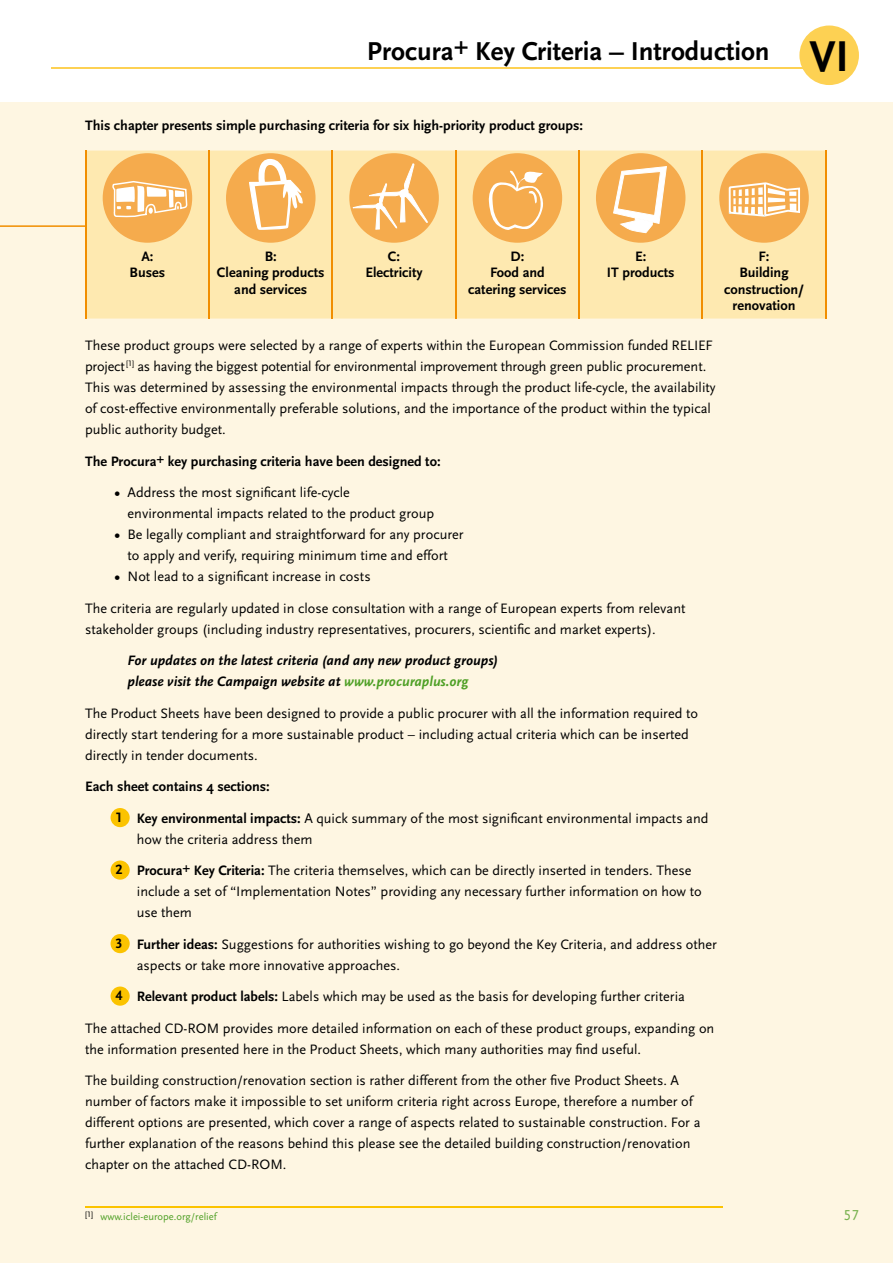
<style>
.page{position:relative;width:893px;height:1263px;background:#fff}
.page>*{position:absolute;margin:0;border:0;box-sizing:border-box;transform-origin:0 0}
.t1{font:700 45px "Scala Sans";color:#000}
.t2{font:700 27px "Scala Sans";color:#000}
.t3{font:15px "Scala Sans Caps";color:#78b14e}
.t4{font:14.25px/21px "Scala Sans";color:#000}
.t5{font:700 14.25px/16.5px "Scala Sans";color:#000;text-align:center}
.t6{font:italic 700 14.25px/21px "Scala Sans";color:#000}
.t7{font:10.5px "Scala Sans";color:#4fa026}
.s1{color:#4fa026}
.s2{font-family:"Scala Sans Figures";font-weight:700}
.s3{font-weight:700}
</style>
<div class="page">
<div style="left:0;top:102px;width:893px;height:1161px;background:#fef6e2"></div>
<hr style="left:51px;top:67px;width:778px;height:2px;background:#fdd153">
<div style="left:799px;top:26px;width:60px;height:59px;background:#fdd153;border-radius:50%"></div>
<div style="left:87px;top:151px;width:738px;height:168px;background:#fee9b0"></div>
<hr style="left:85px;top:151px;width:2px;height:99px;background:#f18e00">
<hr style="left:208px;top:151px;width:2px;height:99px;background:#f18e00">
<hr style="left:332px;top:151px;width:1px;height:99px;background:#f18e00">
<hr style="left:455px;top:151px;width:1px;height:99px;background:#f18e00">
<hr style="left:578px;top:151px;width:2px;height:99px;background:#f18e00">
<hr style="left:702px;top:151px;width:1px;height:99px;background:#f18e00">
<hr style="left:825px;top:151px;width:1px;height:99px;background:#f18e00">
<hr style="left:85px;top:250px;width:2px;height:69px;background:#f18e00">
<hr style="left:208px;top:250px;width:2px;height:69px;background:#f18e00">
<hr style="left:332px;top:250px;width:1px;height:69px;background:#f18e00">
<hr style="left:455px;top:250px;width:1px;height:69px;background:#f18e00">
<hr style="left:578px;top:250px;width:2px;height:69px;background:#f18e00">
<hr style="left:702px;top:250px;width:1px;height:69px;background:#f18e00">
<hr style="left:825px;top:250px;width:1px;height:69px;background:#f18e00">
<div style="left:103px;top:153px;width:89px;height:90px;background:#f5ab4d;border-radius:50%"></div>
<svg style="left:112px;top:152px;width:76px;height:66px"></svg>
<div style="left:226px;top:153px;width:90px;height:90px;background:#f5ab4d;border-radius:50%"></div>
<svg style="left:248px;top:156px;width:56px;height:74px"></svg>
<div style="left:349px;top:153px;width:90px;height:90px;background:#f5ab4d;border-radius:50%"></div>
<svg style="left:353px;top:164px;width:75px;height:65px"></svg>
<div style="left:473px;top:153px;width:89px;height:90px;background:#f5ab4d;border-radius:50%"></div>
<svg style="left:488px;top:170px;width:55px;height:60px"></svg>
<div style="left:596px;top:153px;width:89px;height:90px;background:#f5ab4d;border-radius:50%"></div>
<svg style="left:613px;top:166px;width:54px;height:69px"></svg>
<div style="left:719px;top:153px;width:90px;height:90px;background:#f5ab4d;border-radius:50%"></div>
<svg style="left:728px;top:152px;width:73px;height:65px"></svg>
<div style="left:111px;top:808px;width:19px;height:19px;background:#fbc300;border-radius:50%"></div>
<div style="left:111px;top:860px;width:19px;height:20px;background:#fbc300;border-radius:50%"></div>
<div style="left:111px;top:934px;width:19px;height:19px;background:#fbc300;border-radius:50%"></div>
<div style="left:111px;top:986px;width:19px;height:20px;background:#fbc300;border-radius:50%"></div>
<hr style="left:85px;top:1206px;width:638px;height:2px;background:#fbc300">
<svg style="left:0;top:225px;width:85px;height:2px"></svg>
<h2 class="t2" style="left:367px;top:36px;width:404px">Procura+ Key Criteria – Introduction</h2>
<p class="t5" style="left:85px;top:117px;width:500px">This chapter presents simple purchasing criteria for six high-priority product groups:</p>
<h1 class="t1" style="left:809px;top:32px;width:41px">VI</h1>
<p class="t5" style="left:130px;top:248px;width:37px">A:<br>Buses</p>
<p class="t5" style="left:217px;top:248px;width:109px">B:<br>Cleaning products and services</p>
<p class="t5" style="left:365px;top:248px;width:59px">C:<br>Electricity</p>
<p class="t5" style="left:468px;top:248px;width:100px">D:<br>Food and catering services</p>
<p class="t5" style="left:607px;top:248px;width:69px">E:<br>IT products</p>
<p class="t5" style="left:724px;top:248px;width:81px">F:<br>Building construction/ renovation</p>
<p class="t4" style="left:85px;top:335px;width:632px">These product groups were selected by a range of experts within the European Commission funded RELIEF project <sup>[1]</sup> as having the biggest potential for environmental improvement through green public procurement.<br>This was determined by assessing the environmental impacts through the product life-cycle, the availability of cost-effective environmentally preferable solutions, and the importance of the product within the typical public authority budget.</p>
<p class="t5" style="left:85px;top:453px;width:357px">The Procura+ key purchasing criteria have been designed to:</p>
<p class="t4" style="left:128px;top:482px;width:338px">Address the most significant life-cycle<br>environmental impacts related to the product group<br>Be legally compliant and straightforward for any procurer to apply and verify, requiring minimum time and effort Not lead to a significant increase in costs</p>
<p class="t4" style="left:85px;top:598px;width:602px">The criteria are regularly updated in close consultation with a range of European experts from relevant stakeholder groups (including industry representatives, procurers, scientific and market experts).</p>
<p class="t6" style="left:128px;top:650px;width:372px">For updates on the latest criteria (and any new product groups) please visit the Campaign website at <span class="s1">www.procuraplus.org</span></p>
<p class="t4" style="left:85px;top:703px;width:614px">The Product Sheets have been designed to provide a public procurer with all the information required to directly start tendering for a more sustainable product – including actual criteria which can be inserted directly in tender documents.</p>
<p class="t5" style="left:85px;top:779px;width:186px">Each sheet contains 4 sections:</p>
<p class="t4" style="left:137px;top:808px;width:573px;text-indent:-21px"><span class="s2">1</span> <span class="s3">Key environmental impacts:</span> A quick summary of the most significant environmental impacts and how the criteria address them</p>
<p class="t4" style="left:137px;top:860px;width:566px;text-indent:-21px"><span class="s2">2</span> <span class="s3">Procura</span><sup>+</sup> <span class="s3">Key Criteria:</span> The criteria themselves, which can be directly inserted in tenders. These include a set of “Implementation Notes” providing any necessary further information on how to use them</p>
<p class="t4" style="left:137px;top:934px;width:582px;text-indent:-21px"><span class="s2">3</span> <span class="s3">Further ideas:</span> Suggestions for authorities wishing to go beyond the Key Criteria, and address other aspects or take more innovative approaches.</p>
<p class="t4" style="left:116px;top:986px;width:571px"><span class="s2">4</span> <span class="s3">Relevant product labels:</span> Labels which may be used as the basis for developing further criteria</p>
<p class="t4" style="left:85px;top:1018px;width:631px">The attached CD-ROM provides more detailed information on each of these product groups, expanding on the information presented here in the Product Sheets, which many authorities may find useful.</p>
<p class="t4" style="left:85px;top:1070px;width:617px">The building construction/renovation section is rather different from the other five Product Sheets. A number of factors make it impossible to set uniform criteria right across Europe, therefore a number of different options are presented, which cover a range of aspects related to sustainable construction. For a further explanation of the reasons behind this please see the detailed building construction/renovation chapter on the attached CD-ROM.</p>
<p class="t7" style="left:85px;top:1211px;width:133px"><sup>[1]</sup> www.iclei-europe.org/relief</p>
<p class="t5" style="left:115px;top:485px;width:7px">•</p>
<p class="t5" style="left:115px;top:527px;width:7px">•</p>
<p class="t5" style="left:115px;top:569px;width:7px">•</p>
<p class="t3" style="left:844px;top:1207px;width:16px">57</p>
</div>
